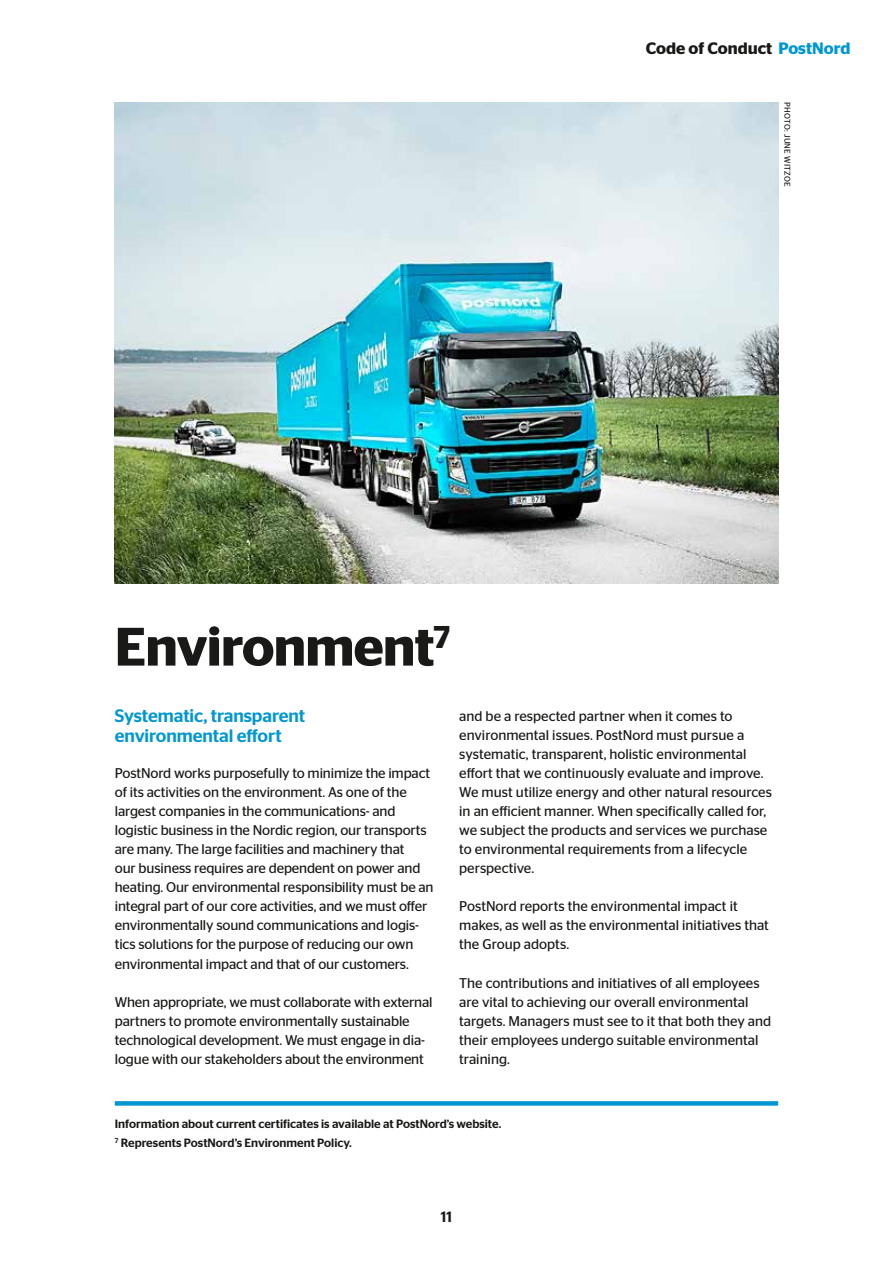
<style>
.page{position:relative;width:893px;height:1263px;background:#fff}
.page>*{position:absolute;margin:0;border:0;box-sizing:border-box;transform-origin:0 0}
.t1{font:600 54px "Stag Sans";letter-spacing:-.015em;color:#191917}
.t2{font:500 18px/19.5px "Stag Sans";letter-spacing:-.005em;color:#0097d0}
.t3{font:600 16.5px "Stag Sans";color:#191917}
.t4{font:500 15px "Stag Sans";color:#191917}
.t5{font:14.1px/19px "Stag Sans";letter-spacing:-.01em;color:#191917}
.t6{font:500 12px/19px "Stag Sans";color:#191917}
.t7{font:8.25px "Stag Sans";letter-spacing:.04em;color:#191917}
.s1{color:#0097d0}
</style>
<div class="page">
<img style="left:115px;top:102px;width:663px;height:482px">
<div style="left:115px;top:1101px;width:663px;height:5px;background:#0097d0"></div>
<p class="t3" style="left:646px;top:39px;width:206px">Code of Conduct <span class="s1">PostNord</span></p>
<p class="t7" style="left:792px;top:102px;width:86px;rotate:90deg">PHOTO: JUNE WITZOE</p>
<h1 class="t1" style="left:115px;top:615px;width:337px">Environment<sup>7</sup></h1>
<p class="t2" style="left:115px;top:706px;width:192px">Systematic, transparent environmental effort</p>
<p class="t5" style="left:115px;top:763px;width:320px">PostNord works purposefully to minimize the impact of its activities on the environment. As one of the largest companies in the communications- and logistic business in the Nordic region, our transports are many. The large facilities and machinery that<br>our business requires are dependent on power and heating. Our environmental responsibility must be an integral part of our core activities, and we must offer environmentally sound communications and logis&shy;tics solutions for the purpose of reducing our own environmental impact and that of our customers.</p>
<p class="t5" style="left:115px;top:992px;width:319px">When appropriate, we must collaborate with external partners to promote environmentally sustainable technological development. We must engage in dia&shy;logue with our stakeholders about the environment</p>
<p class="t5" style="left:459px;top:706px;width:314px">and be a respected partner when it comes to environmental issues. PostNord must pursue a systematic, transparent, holistic environmental effort that we continuously evaluate and improve.<br>We must utilize energy and other natural resources in an efficient manner. When specifically called for, we subject the products and services we purchase to environmental requirements from a lifecycle perspective.</p>
<p class="t5" style="left:459px;top:897px;width:311px">PostNord reports the environmental impact it makes, as well as the environmental initiatives that the Group adopts.</p>
<p class="t5" style="left:459px;top:973px;width:313px">The contributions and initiatives of all employees are vital to achieving our overall environmental targets. Managers must see to it that both they and their employees undergo suitable environmental training.</p>
<p class="t6" style="left:115px;top:1114px;width:388px">Information about current certificates is available at PostNord’s website.<br><sup>7</sup> Represents PostNord’s Environment Policy.</p>
<p class="t4" style="left:441px;top:1208px;width:13px">11</p>
</div>
